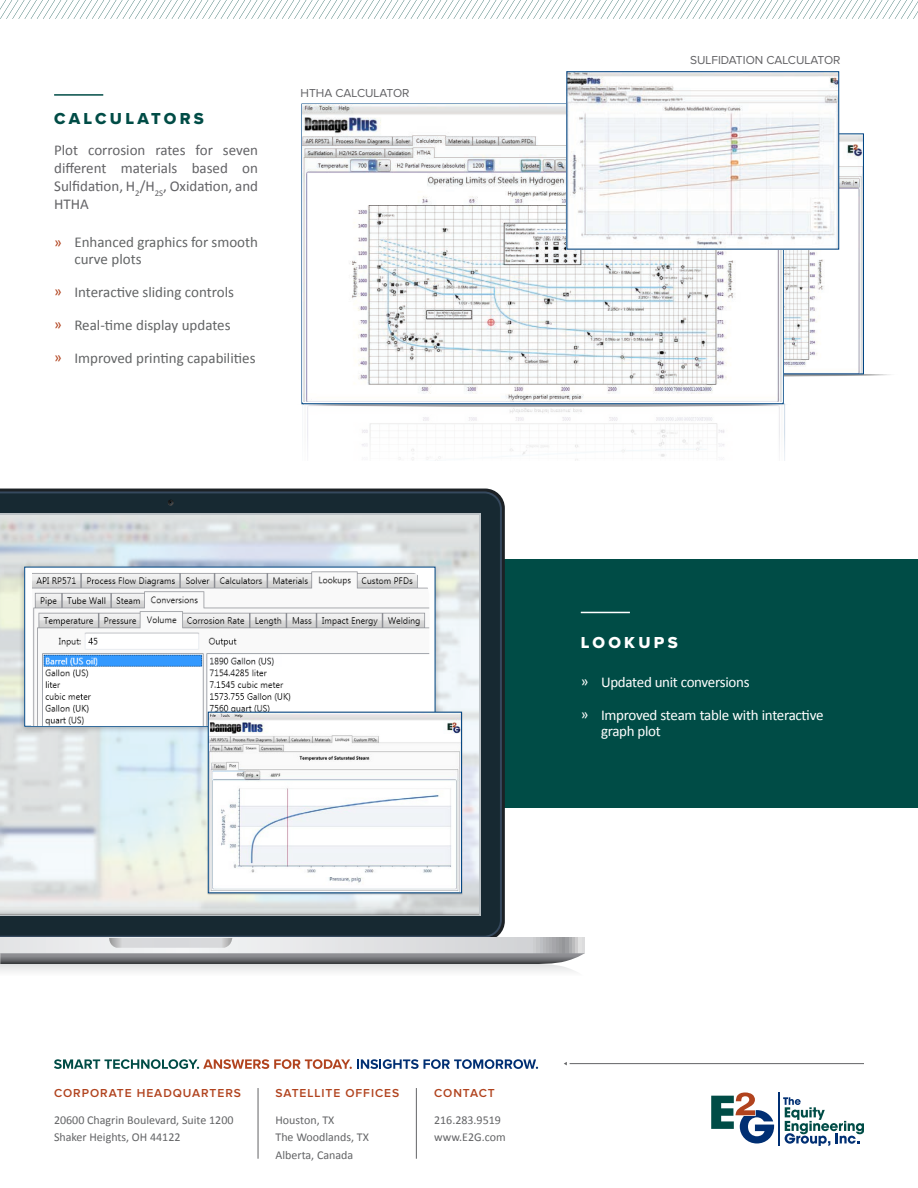
<style>
.page{position:relative;width:918px;height:1188px;background:#fff}
.page>*{position:absolute;margin:0;border:0;box-sizing:border-box;transform-origin:0 0}
.t1{font:16.5px "Proxima Nova Extrabld";letter-spacing:.2em;color:#004c46}
.t2{font:16.5px "Proxima Nova Extrabld";letter-spacing:.2em;color:#fff}
.t3{font:15px/16.5px "Calibri";color:#626465}
.t4{font:15px/18px "Calibri";color:#636366;text-align:justify}
.t5{font:15px/16.5px "Calibri";letter-spacing:-.02em;color:#fff}
.t6{font:15px "Calibri";color:#b1431e}
.t7{font:12px "Calibri";color:#636466}
.t8{font:600 12px "Proxima Nova";letter-spacing:.08em;color:#b1431e}
.t9{font:12px "Proxima Nova";color:#636366}
</style>
<div class="page">
<svg style="left:783px;top:1097px;width:81px;height:49px"></svg>
<hr style="left:779px;top:1092px;width:1px;height:54px;background:#002f73">
<svg style="left:711px;top:1092px;width:63px;height:52px"></svg>
<svg style="left:54px;top:1059px;width:484px;height:10px"></svg>
<hr style="left:258px;top:1088px;width:1px;height:71px;background:#636466">
<hr style="left:416px;top:1088px;width:1px;height:71px;background:#636466">
<hr style="left:570px;top:1063px;width:294px;height:1px;background:#636466">
<svg style="left:0;top:0;width:918px;height:19px"></svg>
<div style="left:3px;top:560px;width:915px;height:248px;background:#004c46"></div>
<hr style="left:581px;top:612px;width:49px;height:1px;background:#fff">
<svg style="left:0;top:493px;width:500px;height:443px;background:#283841"></svg>
<svg style="left:0;top:938px;width:584px;height:34px;background:#bebfc1"></svg>
<svg style="left:168px;top:500px;width:6px;height:6px"></svg>
<img style="left:0;top:515px;width:478px;height:399px">
<div style="left:19px;top:563px;width:422px;height:171px;background:#231f20;opacity:.3"></div>
<div style="left:24px;top:567px;width:411px;height:160px;border:1px solid #004784"></div>
<svg style="left:32px;top:570px;width:397px;height:155px;background:#e3e6e9"></svg>
<div style="left:27px;top:570px;width:5px;height:155px;background:#fff"></div>
<div style="left:207px;top:711px;width:256px;height:184px;background:#231f20;opacity:.3"></div>
<img style="left:210px;top:714px;width:250px;height:177px">
<div style="left:208px;top:712px;width:254px;height:181px;border:1px solid #004684"></div>
<hr style="left:404px;top:373px;width:494px;height:4px;background:#f2f2f2;border-radius:50%">
<svg style="left:408px;top:373px;width:487px;height:4px"></svg>
<svg style="left:432px;top:373px;width:440px;height:4px"></svg>
<hr style="left:436px;top:373px;width:433px;height:3px;background:#040504;border-radius:50%">
<img style="left:784px;top:136px;width:78px;height:236px">
<img style="left:303px;top:104px;width:480px;height:298px">
<svg style="left:303px;top:404px;width:482px;height:27px"></svg>
<img style="left:304px;top:406px;width:480px;height:25px">
<img style="left:569px;top:73px;width:268px;height:174px">
<div style="left:567px;top:71px;width:272px;height:178px;border:1px solid #004684"></div>
<hr style="left:54px;top:94px;width:49px;height:2px;background:#004c46">
<p class="t1" style="left:54px;top:106px;width:151px">CALCULATORS</p>
<p class="t4" style="left:54px;top:141px;width:205px">Plot corrosion rates for seven different materials based on Sulfidation, H<sub>2</sub>/H<sub>2S</sub>, Oxidation, and HTHA</p>
<p class="t6" style="left:54px;top:233px;width:9px">»</p>
<p class="t6" style="left:54px;top:283px;width:9px">»</p>
<p class="t6" style="left:54px;top:316px;width:9px">»</p>
<p class="t6" style="left:54px;top:349px;width:9px">»</p>
<p class="t3" style="left:74px;top:234px;width:185px">Enhanced graphics for smooth curve plots</p>
<p class="t3" style="left:74px;top:283px;width:161px">Interactive sliding controls</p>
<p class="t3" style="left:74px;top:316px;width:158px">Real-time display updates</p>
<p class="t3" style="left:74px;top:349px;width:183px">Improved printing capabilities</p>
<p class="t9" style="left:301px;top:88px;width:110px">HTHA CALCULATOR</p>
<p class="t9" style="left:690px;top:54px;width:152px">SULFIDATION CALCULATOR</p>
<p class="t2" style="left:581px;top:630px;width:99px">LOOKUPS</p>
<p class="t5" style="left:601px;top:674px;width:150px">Updated unit conversions</p>
<p class="t5" style="left:601px;top:707px;width:224px">Improved steam table with interactive graph plot</p>
<p class="t5" style="left:581px;top:674px;width:9px">»</p>
<p class="t5" style="left:581px;top:707px;width:9px">»</p>
<p class="t8" style="left:54px;top:1087px;width:189px">CORPORATE HEADQUARTERS</p>
<p class="t8" style="left:276px;top:1087px;width:125px">SATELLITE OFFICES</p>
<p class="t8" style="left:434px;top:1087px;width:62px">CONTACT</p>
<p class="t7" style="left:54px;top:1113px;width:181px">20600 Chagrin Boulevard, Suite 1200</p>
<p class="t7" style="left:54px;top:1130px;width:128px">Shaker Heights, OH 44122</p>
<p class="t7" style="left:434px;top:1113px;width:68px">216.283.9519</p>
<p class="t7" style="left:434px;top:1130px;width:73px">www.E2G.com</p>
<p class="t7" style="left:276px;top:1113px;width:60px">Houston, TX</p>
<p class="t7" style="left:276px;top:1130px;width:95px">The Woodlands, TX</p>
<p class="t7" style="left:276px;top:1147px;width:79px">Alberta, Canada</p>
</div>
